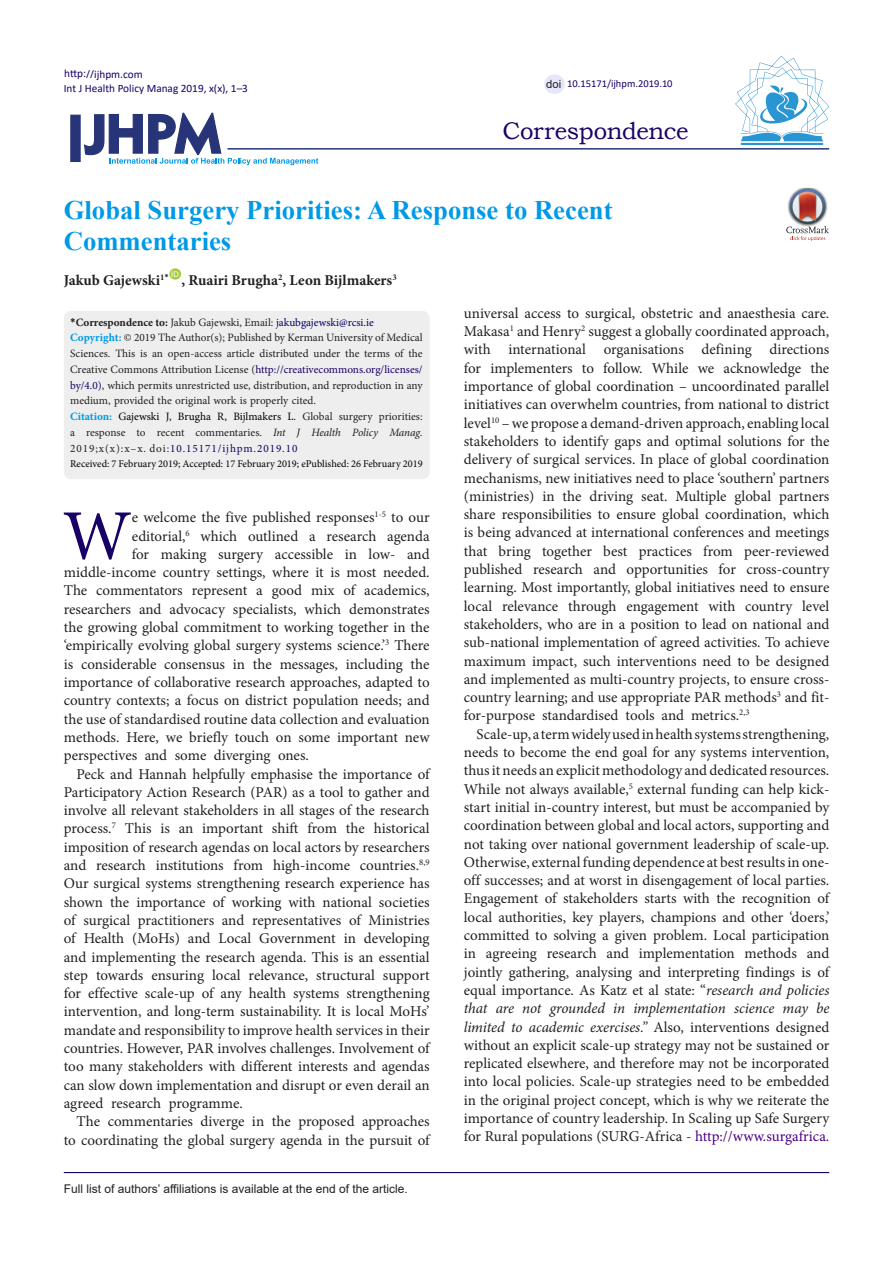
<style>
.page{position:relative;width:893px;height:1263px;background:#fff}
.page>*{position:absolute;margin:0;border:0;box-sizing:border-box;transform-origin:0 0}
.t1{font:71.25px "Minion Pro";color:#190066}
.Default{font:700 26.7px/31.5px "Times New Roman";color:#0099e5}
.t2{font:24px "Bookman Old Style";letter-spacing:-.015em;color:#190066}
.t3{font:15px/18.3px "Minion Pro";color:#231f20;text-align:justify}
.Default-2{font:700 15px "Minion Pro";color:#231f20}
.t4{font:12px "Arial";color:#231f20}
.Default-3{font:11.25px/15.8px "Minion Pro";color:#231f20;text-align:justify}
.t5{font:11.25px "Minion Pro";color:#050066}
.t6{font:11.25px "Calibri";color:#190066}
.t7{font:11.25px "Arial";color:#231f20}
.t8{font:10.5px "Calibri";color:#190066}
.Default-4{font:10.35px "Minion Pro";color:#000}
.t9{font:7.8px "Arial";color:#fff}
.s1{font-family:"Calibri";font-weight:700;color:#231f20}
.s2{font-weight:700;color:#231f20}
.s3{color:#231f20}
.s4{font-weight:700;color:#0099e5}
.s5{color:#190066}
.s6{color:#000}
.s7{font-style:italic}
.s8{color:#4b0082}
</style>
<div class="page">
<svg style="left:84px;top:112px;width:234px;height:53px"></svg>
<div style="left:70px;top:115px;width:11px;height:47px;background:#273578;border:1px solid #273578"></div>
<div style="left:169px;top:268px;width:12px;height:12px;background:#a6ce39;border-radius:50%"></div>
<hr style="left:227px;top:148px;width:602px;height:2px;background:#273578">
<hr style="left:64px;top:1172px;width:765px;height:1px;background:#190066">
<hr style="left:741px;top:143px;width:82px;height:2px;background:#2995d2">
<svg style="left:735px;top:56px;width:94px;height:85px"></svg>
<div style="left:544px;top:74px;width:21px;height:20px;background:#e6e6fa;border-radius:50%"></div>
<img style="left:798px;top:188px;width:18px;height:1px">
<svg style="left:786px;top:189px;width:43px;height:52px"></svg>
<div style="left:64px;top:311px;width:366px;height:168px;background:#eee;border-radius:8px"></div>
<p class="t6" style="left:64px;top:66px;width:80px">http://ijhpm.com</p>
<p class="t6" style="left:64px;top:81px;width:186px">Int J Health Policy Manag 2019, x(x), 1–3</p>
<p class="t7" style="left:546px;top:76px;width:17px">doi</p>
<p class="t8" style="left:567px;top:76px;width:107px">10.15171/ijhpm.2019.10</p>
<p class="t2" style="left:502px;top:115px;width:188px">Correspondence</p>
<p class="Default" style="left:64px;top:193px;width:550px">Global Surgery Priorities: A Response to Recent<br>Commentaries</p>
<p class="Default-2" style="left:64px;top:270px;width:107px">Jakub Gajewski<sup>1</sup><sup>*</sup></p>
<p class="t9" style="left:171px;top:269px;width:9px">ID</p>
<p class="Default-2" style="left:182px;top:270px;width:217px">, Ruairi Brugha<sup>2</sup>, Leon Bijlmakers<sup>3</sup></p>
<p class="t5" style="left:70px;top:315px;width:305px"><span class="s1">*</span><span class="s2">Correspondence to:</span> <span class="s3">Jakub Gajewski, Email:</span> jakubgajewski@rcsi.ie</p>
<p class="Default-3" style="left:70px;top:330px;width:354px"><span class="s4">Copyright:</span> © 2019 The Author(s); Published by Kerman University of Medical Sciences. This is an open-access article distributed under the terms of the Creative Commons Attribution License (<span class="s5">http://creativecommons.org/licenses/ by/4.0)</span>, which permits unrestricted use, distribution, and reproduction in any medium, provided the original work is properly cited.</p>
<p class="Default-3" style="left:70px;top:409px;width:354px"><span class="s4">Citation:</span> <span class="s6">Gajewski J, Brugha R, Bijlmakers L</span>. Global surgery priorities: a response to recent commentaries. <span class="s7">Int J Health Policy Manag.<br></span>2019;x(x):x–x. doi:<span class="s5">10.15171/ijhpm.2019.10</span></p>
<p class="Default-4" style="left:70px;top:456px;width:354px">Received: 7 February 2019; Accepted: 17 February 2019; ePublished: 26 February 2019</p>
<p class="t1" style="left:63px;top:488px;width:71px">W</p>
<p class="t3" style="left:132px;top:508px;width:299px">e welcome the five published responses<sup>1-5</sup> to our</p>
<p class="t3" style="left:132px;top:527px;width:299px">editorial,<sup>6</sup> which outlined a research agenda</p>
<p class="t3" style="left:132px;top:545px;width:299px">for making surgery accessible in low- and</p>
<p class="t3" style="left:64px;top:563px;width:367px">middle-income country settings, where it is most needed.</p>
<p class="t3" style="left:64px;top:582px;width:367px">The commentators represent a good mix of academics,</p>
<p class="t3" style="left:64px;top:600px;width:367px">researchers and advocacy specialists, which demonstrates</p>
<p class="t3" style="left:64px;top:618px;width:367px">the growing global commitment to working together in the</p>
<p class="t3" style="left:64px;top:636px;width:367px">‘empirically evolving global surgery systems science.’<sup>3</sup> There</p>
<p class="t3" style="left:64px;top:655px;width:367px">is considerable consensus in the messages, including the</p>
<p class="t3" style="left:64px;top:673px;width:367px">importance of collaborative research approaches, adapted to</p>
<p class="t3" style="left:64px;top:691px;width:367px">country contexts; a focus on district population needs; and</p>
<p class="t3" style="left:64px;top:710px;width:367px">the use of standardised routine data collection and evaluation</p>
<p class="t3" style="left:64px;top:728px;width:367px">methods. Here, we briefly touch on some important new</p>
<p class="t3" style="left:64px;top:746px;width:247px">perspectives and some diverging ones.</p>
<p class="t3" style="left:64px;top:765px;width:367px;text-indent:13px">Peck and Hannah helpfully emphasise the importance of Participatory Action Research (PAR) as a tool to gather and involve all relevant stakeholders in all stages of the research process.<sup>7</sup> This is an important shift from the historical imposition of research agendas on local actors by researchers and research institutions from high-income countries.<sup>8,9<br></sup>Our surgical systems strengthening research experience has shown the importance of working with national societies of surgical practitioners and representatives of Ministries of Health (MoHs) and Local Government in developing and implementing the research agenda. This is an essential step towards ensuring local relevance, structural support for effective scale-up of any health systems strengthening intervention, and long-term sustainability. It is local MoHs’ mandate and responsibility to improve health services in their countries. However, PAR involves challenges. Involvement of too many stakeholders with different interests and agendas can slow down implementation and disrupt or even derail an agreed research programme.</p>
<p class="t3" style="left:64px;top:1112px;width:367px;text-align:right">The commentaries diverge in the proposed approaches to coordinating the global surgery agenda in the pursuit of</p>
<p class="t4" style="left:64px;top:1180px;width:346px">Full list of authors’ affiliations is available at the end of the article.</p>
<p class="t3" style="left:464px;top:304px;width:367px">universal access to surgical, obstetric and anaesthesia care.<br>Makasa<sup>1</sup> and Henry<sup>2</sup> suggest a globally coordinated approach, with international organisations defining directions for implementers to follow. While we acknowledge the importance of global coordination – uncoordinated parallel initiatives can overwhelm countries, from national to district level<sup>10</sup> – we propose a demand-driven approach, enabling local stakeholders to identify gaps and optimal solutions for the delivery of surgical services. In place of global coordination mechanisms, new initiatives need to place ‘southern’ partners (ministries) in the driving seat. Multiple global partners share responsibilities to ensure global coordination, which is being advanced at international conferences and meetings that bring together best practices from peer-reviewed published research and opportunities for cross-country learning. Most importantly, global initiatives need to ensure local relevance through engagement with country level stakeholders, who are in a position to lead on national and sub-national implementation of agreed activities. To achieve maximum impact, such interventions need to be designed and implemented as multi-country projects, to ensure cross&shy;country learning; and use appropriate PAR methods<sup>3</sup> and fit&shy;for-purpose standardised tools and metrics.<sup>2,3</sup></p>
<p class="t3" style="left:464px;top:725px;width:367px;text-indent:13px">Scale-up, a term widely used in health systems strengthening, needs to become the end goal for any systems intervention, thus it needs an explicit methodology and dedicated resources.<br>While not always available,<sup>5</sup> external funding can help kick&shy;start initial in-country interest, but must be accompanied by coordination between global and local actors, supporting and not taking over national government leadership of scale-up.<br>Otherwise, external funding dependence at best results in one&shy;off successes; and at worst in disengagement of local parties.<br>Engagement of stakeholders starts with the recognition of local authorities, key players, champions and other ‘doers,’ committed to solving a given problem. Local participation in agreeing research and implementation methods and jointly gathering, analysing and interpreting findings is of equal importance. As Katz et al state: “<span class="s7">research and policies that are not grounded in implementation science may be limited to academic exercises.”</span> Also, interventions designed without an explicit scale-up strategy may not be sustained or replicated elsewhere, and therefore may not be incorporated into local policies. Scale-up strategies need to be embedded in the original project concept, which is why we reiterate the importance of country leadership. In Scaling up Safe Surgery for Rural populations (SURG-Africa - <span class="s8">http://www.surgafrica.</span></p>
</div>
